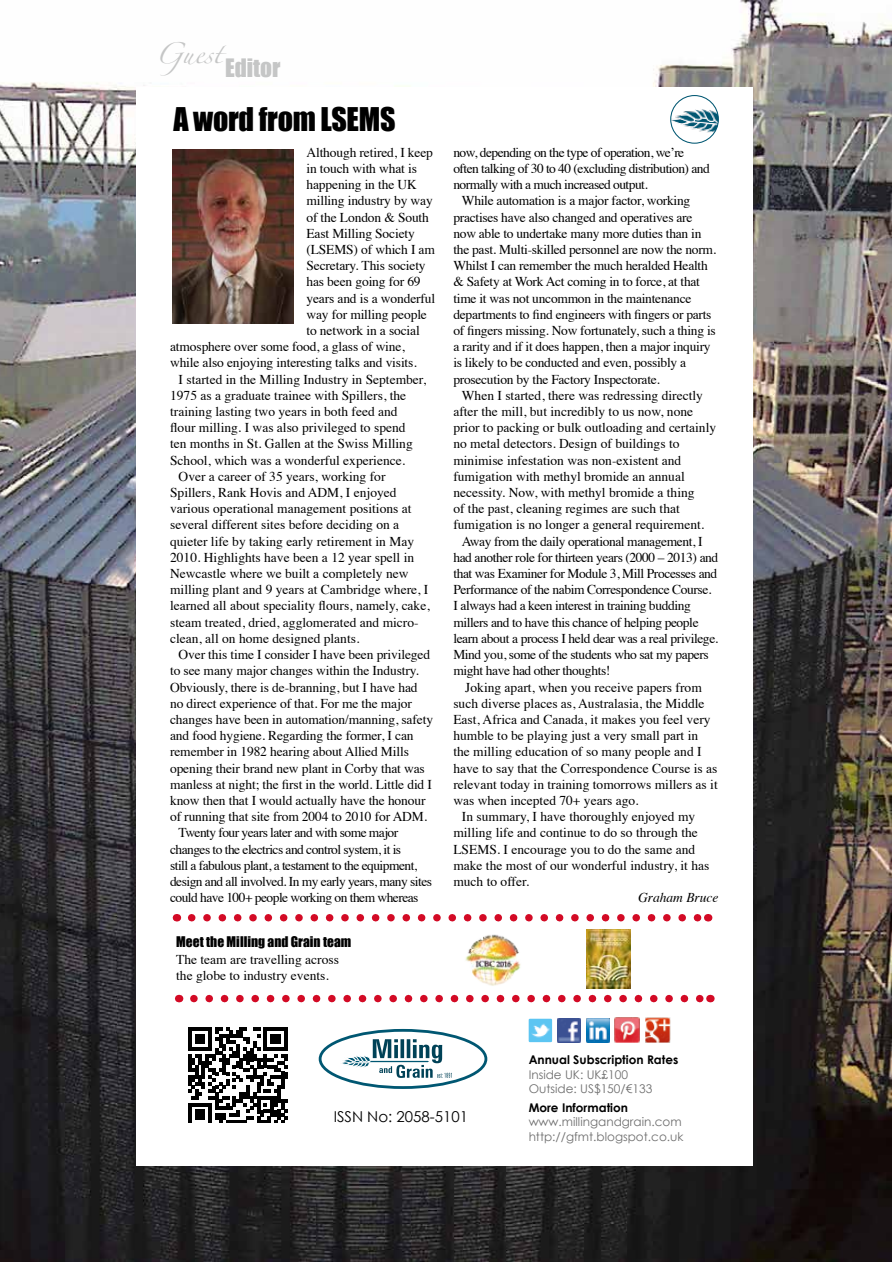
<style>
.page{position:relative;width:893px;height:1263px;background:#fff}
.page>*{position:absolute;margin:0;border:0;box-sizing:border-box;transform-origin:0 0}
.t1{font:30px "Impact";letter-spacing:-.01em;color:#000}
.t2{font:23.25px "Impact";color:#c5c6c6}
.t3{font:19.05px "Zapfino";color:#c5c6c6}
.t4{font:15px "Century Gothic";color:#000}
.t5{font:13.5px/16.2px "Times";letter-spacing:-.01em;color:#000}
.t6{font:13.5px "Times";letter-spacing:-.03em;color:#000}
.t7{font:13.5px/16.2px "Times";letter-spacing:-.04em;color:#000}
.t8{font:13.5px "Impact";color:#000}
.t9{font:italic 13.5px "Times";color:#000}
.t10{font:12px/14.4px "Century Gothic";color:#6e6e6e}
.t11{font:700 12px "Century Gothic";color:#000}
</style>
<div class="page">
<img style="left:0;top:0;width:892px;height:1262px">
<div style="left:136px;top:87px;width:617px;height:1078px;background:#fff"></div>
<img style="left:671px;top:107px;width:47px;height:31px">
<div style="left:670px;top:95px;width:49px;height:49px;border:1px solid #005772;border-radius:50%"></div>
<svg style="left:194px;top:995px;width:508px;height:7px"></svg>
<img style="left:586px;top:1018px;width:24px;height:24px">
<img style="left:557px;top:1019px;width:24px;height:23px">
<img style="left:529px;top:1019px;width:23px;height:23px">
<img style="left:615px;top:1018px;width:24px;height:25px">
<img style="left:645px;top:1018px;width:25px;height:25px">
<svg style="left:188px;top:1027px;width:100px;height:96px"></svg>
<div style="left:319px;top:1029px;width:168px;height:60px;border:3px solid #005772;border-radius:50%"></div>
<svg style="left:339px;top:1039px;width:113px;height:39px"></svg>
<svg style="left:192px;top:914px;width:508px;height:7px"></svg>
<img style="left:173px;top:150px;width:121px;height:174px">
<img style="left:465px;top:934px;width:56px;height:52px">
<img style="left:586px;top:929px;width:44px;height:59px">
<h3 class="t3" style="left:155px;top:45px;width:69px">Guest</h3>
<h2 class="t2" style="left:225px;top:50px;width:57px">Editor</h2>
<h1 class="t1" style="left:173px;top:96px;width:224px">A word from LSEMS</h1>
<p class="t5" style="left:306px;top:143px;width:128px">Although retired, I keep</p>
<p class="t5" style="left:306px;top:159px;width:112px">in touch with what is</p>
<p class="t5" style="left:306px;top:175px;width:112px">happening in the UK</p>
<p class="t5" style="left:306px;top:192px;width:128px">milling industry by way</p>
<p class="t5" style="left:306px;top:208px;width:124px">of the London &amp; South</p>
<p class="t5" style="left:306px;top:224px;width:110px">East Milling Society</p>
<p class="t5" style="left:306px;top:240px;width:130px">(LSEMS) of which I am</p>
<p class="t5" style="left:306px;top:256px;width:121px">Secretary. This society</p>
<p class="t5" style="left:306px;top:273px;width:116px">has been going for 69</p>
<p class="t5" style="left:306px;top:289px;width:130px">years and is a wonderful</p>
<p class="t5" style="left:306px;top:305px;width:122px">way for milling people</p>
<p class="t5" style="left:306px;top:321px;width:115px">to network in a social</p>
<p class="t5" style="left:170px;top:337px;width:236px">atmosphere over some food, a glass of wine,</p>
<p class="t5" style="left:170px;top:354px;width:248px">while also enjoying interesting talks and visits.</p>
<p class="t5" style="left:179px;top:370px;width:249px">I started in the Milling Industry in September,</p>
<p class="t5" style="left:170px;top:386px;width:238px">1975 as a graduate trainee with Spillers, the</p>
<p class="t5" style="left:170px;top:402px;width:229px">training lasting two years in both feed and</p>
<p class="t5" style="left:170px;top:418px;width:237px">flour milling. I was also privileged to spend</p>
<p class="t5" style="left:170px;top:435px;width:244px">ten months in St. Gallen at the Swiss Milling</p>
<p class="t5" style="left:170px;top:451px;width:237px">School, which was a wonderful experience.</p>
<p class="t5" style="left:179px;top:467px;width:208px">Over a career of 35 years, working for</p>
<p class="t5" style="left:170px;top:483px;width:228px">Spillers, Rank Hovis and ADM, I enjoyed</p>
<p class="t5" style="left:170px;top:499px;width:243px">various operational management positions at</p>
<p class="t5" style="left:170px;top:516px;width:231px">several different sites before deciding on a</p>
<p class="t5" style="left:170px;top:532px;width:246px">quieter life by taking early retirement in May</p>
<p class="t5" style="left:170px;top:548px;width:246px">2010. Highlights have been a 12 year spell in</p>
<p class="t5" style="left:170px;top:564px;width:240px">Newcastle where we built a completely new</p>
<p class="t5" style="left:170px;top:580px;width:260px">milling plant and 9 years at Cambridge where, I</p>
<p class="t5" style="left:170px;top:597px;width:261px">learned all about speciality flours, namely, cake,</p>
<p class="t5" style="left:170px;top:613px;width:250px">steam treated, dried, agglomerated and micro-</p>
<p class="t5" style="left:170px;top:629px;width:191px">clean, all on home designed plants.</p>
<p class="t5" style="left:179px;top:645px;width:253px">Over this time I consider I have been privileged</p>
<p class="t5" style="left:170px;top:661px;width:250px">to see many major changes within the Industry.</p>
<p class="t5" style="left:170px;top:678px;width:249px">Obviously, there is de-branning, but I have had</p>
<p class="t5" style="left:170px;top:694px;width:243px">no direct experience of that. For me the major</p>
<p class="t5" style="left:170px;top:710px;width:264px">changes have been in automation/manning, safety</p>
<p class="t5" style="left:170px;top:726px;width:245px">and food hygiene. Regarding the former, I can</p>
<p class="t5" style="left:170px;top:742px;width:240px">remember in 1982 hearing about Allied Mills</p>
<p class="t5" style="left:170px;top:759px;width:256px">opening their brand new plant in Corby that was</p>
<p class="t5" style="left:170px;top:775px;width:263px">manless at night; the first in the world. Little did I</p>
<p class="t5" style="left:170px;top:791px;width:257px">know then that I would actually have the honour</p>
<p class="t5" style="left:170px;top:807px;width:259px">of running that site from 2004 to 2010 for ADM.</p>
<p class="t7" style="left:179px;top:823px;width:221px">Twenty four years later and with some major</p>
<p class="t7" style="left:170px;top:840px;width:233px">changes to the electrics and control system, it is</p>
<p class="t7" style="left:170px;top:856px;width:249px">still a fabulous plant, a testament to the equipment,</p>
<p class="t7" style="left:170px;top:872px;width:263px">design and all involved. In my early years, many sites</p>
<p class="t7" style="left:170px;top:888px;width:250px">could have 100+ people working on them whereas</p>
<p class="t8" style="left:176px;top:931px;width:177px">Meet the Milling and Grain team</p>
<p class="t5" style="left:176px;top:950px;width:164px">The team are travelling across the globe to industry events.</p>
<p class="t7" style="left:453px;top:143px;width:258px">now, depending on the type of operation, we’re often talking of 30 to 40 (excluding distribution) and normally with a much increased output.</p>
<p class="t5" style="left:453px;top:192px;width:264px;text-indent:9px">While automation is a major factor, working practises have also changed and operatives are now able to undertake many more duties than in the past. Multi-skilled personnel are now the norm.<br>Whilst I can remember the much heralded Health &amp; Safety at Work Act coming in to force, at that time it was not uncommon in the maintenance departments to find engineers with fingers or parts of fingers missing. Now fortunately, such a thing is a rarity and if it does happen, then a major inquiry is likely to be conducted and even, possibly a prosecution by the Factory Inspectorate.</p>
<p class="t5" style="left:462px;top:386px;width:243px">When I started, there was redressing directly</p>
<p class="t5" style="left:453px;top:402px;width:241px">after the mill, but incredibly to us now, none</p>
<p class="t5" style="left:453px;top:418px;width:264px">prior to packing or bulk outloading and certainly</p>
<p class="t5" style="left:453px;top:435px;width:228px">no metal detectors. Design of buildings to</p>
<p class="t5" style="left:453px;top:451px;width:229px">minimise infestation was non-existent and</p>
<p class="t5" style="left:453px;top:467px;width:233px">fumigation with methyl bromide an annual</p>
<p class="t5" style="left:453px;top:483px;width:243px">necessity. Now, with methyl bromide a thing</p>
<p class="t5" style="left:453px;top:499px;width:228px">of the past, cleaning regimes are such that</p>
<p class="t5" style="left:453px;top:516px;width:252px">fumigation is no longer a general requirement.</p>
<p class="t6" style="left:462px;top:528px;width:242px">Away from the daily operational management, I</p>
<p class="t6" style="left:453px;top:545px;width:266px">had another role for thirteen years (2000 – 2013) and</p>
<p class="t6" style="left:453px;top:561px;width:265px">that was Examiner for Module 3, Mill Processes and</p>
<p class="t6" style="left:453px;top:577px;width:260px">Performance of the nabim Correspondence Course.</p>
<p class="t6" style="left:453px;top:593px;width:239px">I always had a keen interest in training budding</p>
<p class="t6" style="left:453px;top:609px;width:247px">millers and to have this chance of helping people</p>
<p class="t6" style="left:453px;top:626px;width:266px">learn about a process I held dear was a real privilege.</p>
<p class="t6" style="left:453px;top:642px;width:257px">Mind you, some of the students who sat my papers</p>
<p class="t6" style="left:453px;top:658px;width:158px">might have had other thoughts!</p>
<p class="t5" style="left:465px;top:678px;width:238px">Joking apart, when you receive papers from</p>
<p class="t5" style="left:453px;top:694px;width:253px">such diverse places as, Australasia, the Middle</p>
<p class="t5" style="left:453px;top:710px;width:259px">East, Africa and Canada, it makes you feel very</p>
<p class="t5" style="left:453px;top:726px;width:246px">humble to be playing just a very small part in</p>
<p class="t5" style="left:453px;top:742px;width:250px">the milling education of so many people and I</p>
<p class="t5" style="left:453px;top:759px;width:265px">have to say that the Correspondence Course is as</p>
<p class="t5" style="left:453px;top:775px;width:266px">relevant today in training tomorrows millers as it</p>
<p class="t5" style="left:453px;top:791px;width:187px">was when incepted 70+ years ago.</p>
<p class="t5" style="left:462px;top:807px;width:235px">In summary, I have thoroughly enjoyed my</p>
<p class="t5" style="left:453px;top:823px;width:246px">milling life and continue to do so through the</p>
<p class="t5" style="left:453px;top:840px;width:243px">LSEMS. I encourage you to do the same and</p>
<p class="t5" style="left:453px;top:856px;width:257px">make the most of our wonderful industry, it has</p>
<p class="t5" style="left:453px;top:872px;width:77px">much to offer.</p>
<p class="t9" style="left:638px;top:886px;width:82px">Graham Bruce</p>
<p class="t4" style="left:334px;top:1107px;width:136px">ISSN No: 2058-5101</p>
<p class="t11" style="left:529px;top:1052px;width:151px">Annual Subscription Rates</p>
<p class="t10" style="left:529px;top:1067px;width:125px">Inside UK: UK£100<br>Outside: US$150/€133</p>
<p class="t11" style="left:529px;top:1100px;width:101px">More Information</p>
<p class="t10" style="left:529px;top:1114px;width:156px">www.millingandgrain.com http://gfmt.blogspot.co.uk</p>
</div>
